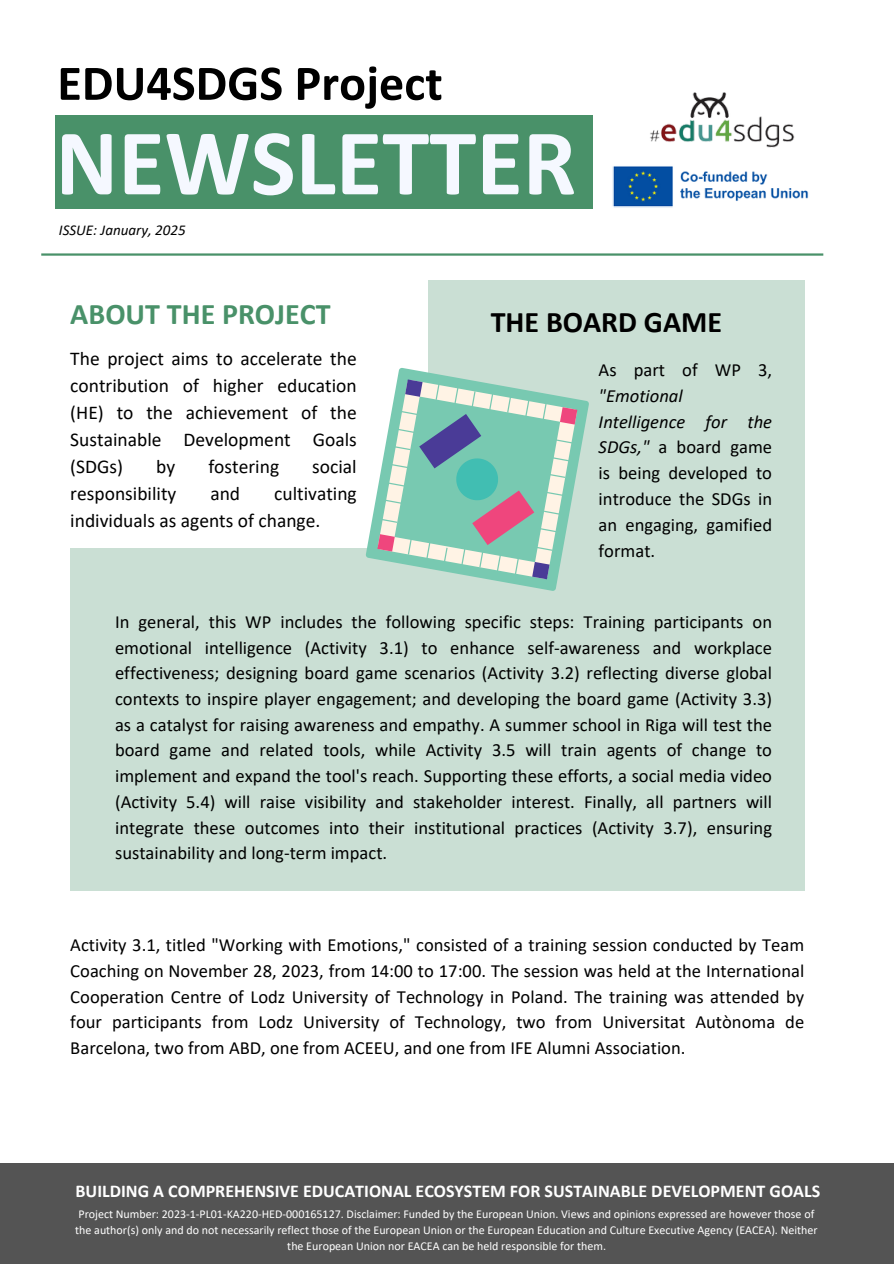
<style>
.page{position:relative;width:894px;height:1264px;background:#fff}
.page>*{position:absolute;margin:0;border:0;box-sizing:border-box;transform-origin:0 0}
.t1{font:700 95.1px "Calibri";color:#f5f8ff}
.t2{font:700 50.25px "Calibri";color:#000}
.t3{font:700 30px "Calibri";color:#499169}
.t4{font:700 30px "Calibri";color:#000}
.t5{font:19.5px/27px "Calibri";color:#000;text-align:justify}
.t6{font:18.6px/25.7px "Calibri";color:#000;text-align:justify}
.t7{font:700 18px "Calibri";color:#fff}
.t8{font:italic 15px "Calibri";color:#000}
.t9{font:12px/16px "Calibri";color:#fff;text-align:center}
.s1{font-style:italic}
</style>
<div class="page">
<div style="left:55px;top:115px;width:537px;height:94px;background:#499169"></div>
<div style="left:0;top:1162px;width:893px;height:101px;background:#545454"></div>
<hr style="left:41px;top:253px;width:782px;height:3px;background:#499169">
<img style="left:650px;top:92px;width:145px;height:56px">
<div style="left:70px;top:548px;width:734px;height:342px;background:#cadfd4"></div>
<img style="left:612px;top:166px;width:197px;height:42px">
<div style="left:428px;top:280px;width:376px;height:268px;background:#cadfd4"></div>
<svg style="left:366px;top:368px;width:223px;height:223px"></svg>
<svg style="left:377px;top:379px;width:200px;height:200px;background:#9ec6bd"></svg>
<h6 class="t2" style="left:57px;top:62px;width:387px">EDU4SDGS Project</h6>
<p class="t1" style="left:55px;top:123px;width:522px">NEWSLETTER</p>
<p class="t8" style="left:59px;top:224px;width:128px">ISSUE: January, 2025</p>
<h1 class="t3" style="left:70px;top:301px;width:262px">ABOUT THE PROJECT</h1>
<h2 class="t5" style="left:70px;top:346px;width:288px">The project aims to accelerate the contribution of higher education (HE) to the achievement of the Sustainable Development Goals (SDGs)</h2>
<h2 class="t5" style="left:156px;top:454px;width:21px">by</h2>
<h2 class="t5" style="left:208px;top:454px;width:72px">fostering</h2>
<h2 class="t5" style="left:312px;top:454px;width:46px">social</h2>
<h2 class="t5" style="left:70px;top:481px;width:107px">responsibility</h2>
<h2 class="t5" style="left:210px;top:481px;width:31px">and</h2>
<h2 class="t5" style="left:70px;top:481px;width:288px;text-indent:204px">cultivating individuals as agents of change.</h2>
<p class="t4" style="left:490px;top:309px;width:233px">THE BOARD GAME</p>
<h3 class="t6" style="left:598px;top:358px;width:175px;text-align:left">As part of WP 3, <span class="s1">"Emotional<br>Intelligence for the<br>SDGs,"</span> a board game is being developed to introduce the SDGs in an engaging, gamified format.</h3>
<h5 class="t6" style="left:115px;top:610px;width:658px">In general, this WP includes the following specific steps: Training participants on emotional intelligence (Activity 3.1) to enhance self-awareness and workplace effectiveness; designing board game scenarios (Activity 3.2) reflecting diverse global contexts to inspire player engagement; and developing the board game (Activity 3.3) as a catalyst for raising awareness and empathy. A summer school in Riga will test the board game and related tools, while Activity 3.5 will train agents of change to implement and expand the tool's reach. Supporting these efforts, a social media video (Activity 5.4) will raise visibility and stakeholder interest. Finally, all partners will integrate these outcomes into their institutional practices (Activity 3.7), ensuring sustainability and long-term impact.</h5>
<h3 class="t6" style="left:70px;top:933px;width:735px">Activity 3.1, titled "Working with Emotions," consisted of a training session conducted by Team Coaching on November 28, 2023, from 14:00 to 17:00. The session was held at the International Cooperation Centre of Lodz University of Technology in Poland. The training was attended by four participants from Lodz University of Technology, two from Universitat Autònoma de Barcelona, two from ABD, one from ACEEU, and one from IFE Alumni Association.</h3>
<p class="t7" style="left:75px;top:1183px;width:746px">BUILDING A COMPREHENSIVE EDUCATIONAL ECOSYSTEM FOR SUSTAINABLE DEVELOPMENT GOALS</p>
<p class="t9" style="left:75px;top:1206px;width:743px">Project Number: 2023-1-PL01-KA220-HED-000165127. Disclaimer: Funded by the European Union. Views and opinions expressed are however those of the author(s) only and do not necessarily reflect those of the European Union or the European Education and Culture Executive Agency (EACEA). Neither the European Union nor EACEA can be held responsible for them.</p>
</div>
